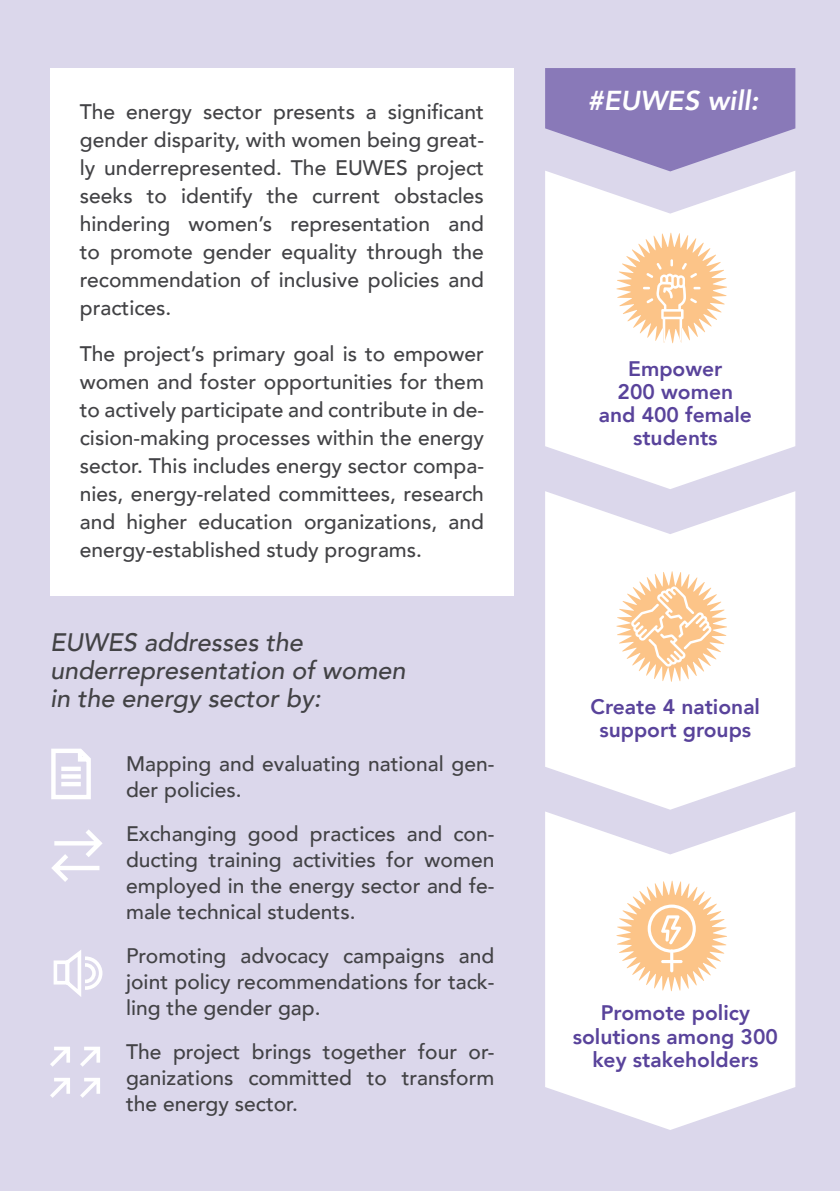
<style>
.page{position:relative;width:840px;height:1191px;background:#fff}
.page>*{position:absolute;margin:0;border:0;box-sizing:border-box;transform-origin:0 0}
.t1{font:italic 800 27.4px "Avenir";color:#fff}
.t2{font:italic 500 25.2px/28px "Avenir";color:#424245}
.t3{font:500 21px/28px "Avenir";color:#424245;text-align:justify}
.t4{font:800 21px/23.2px "Avenir";color:#59439b;text-align:center}
</style>
<div class="page">
<div style="left:0;top:0;width:839px;height:1191px;background:#dbd7eb"></div>
<svg style="left:545px;top:491px;width:249px;height:318px;fill:#fff"></svg>
<svg style="left:545px;top:171px;width:249px;height:318px;fill:#fff"></svg>
<svg style="left:545px;top:811px;width:249px;height:319px;fill:#fff"></svg>
<svg style="left:545px;top:68px;width:250px;height:103px"></svg>
<svg style="left:616px;top:233px;width:110px;height:110px;background:#fddfc0"></svg>
<svg style="left:616px;top:571px;width:110px;height:111px;background:#fde1c4"></svg>
<svg style="left:616px;top:880px;width:110px;height:111px;background:#fde0c0"></svg>
<svg style="left:53px;top:950px;width:50px;height:47px"></svg>
<div style="left:50px;top:68px;width:463px;height:527px;background:#fff"></div>
<svg style="left:51px;top:748px;width:40px;height:52px"></svg>
<svg style="left:51px;top:829px;width:52px;height:53px"></svg>
<svg style="left:50px;top:1046px;width:50px;height:52px"></svg>
<p class="t3" style="left:80px;top:96px;width:405px">The energy sector presents a significant gender disparity, with women being great&shy;ly underrepresented. The EUWES project seeks to identify the current obstacles hindering women’s representation and to promote gender equality through the recommendation of inclusive policies and practices.</p>
<p class="t3" style="left:80px;top:338px;width:405px">The project’s primary goal is to empower women and foster opportunities for them to actively participate and contribute in de&shy;cision-making processes within the energy sector. This includes energy sector compa&shy;nies, energy-related committees, research and higher education organizations, and energy-established study programs.</p>
<p class="t2" style="left:50px;top:629px;width:357px">EUWES addresses the underrepresentation of women in the energy sector by:</p>
<p class="t3" style="left:126px;top:749px;width:369px;line-height:26px">Mapping and evaluating national gen&shy;der policies.</p>
<p class="t3" style="left:126px;top:819px;width:369px;line-height:26px">Exchanging good practices and con&shy;ducting training activities for women employed in the energy sector and fe&shy;male technical students.</p>
<p class="t3" style="left:126px;top:941px;width:369px;line-height:26px">Promoting advocacy campaigns and joint policy recommendations for tack&shy;ling the gender gap.</p>
<p class="t3" style="left:126px;top:1037px;width:369px;line-height:26px">The project brings together four or&shy;ganizations committed to transform the energy sector.</p>
<h1 class="t1" style="left:587px;top:84px;width:173px">#EUWES will:</h1>
<p class="t4" style="left:598px;top:357px;width:154px">Empower<br>200 women and 400 female students</p>
<p class="t4" style="left:590px;top:695px;width:171px">Create 4 national support groups</p>
<p class="t4" style="left:572px;top:1001px;width:207px">Promote policy solutions among 300 key stakeholders</p>
</div>
